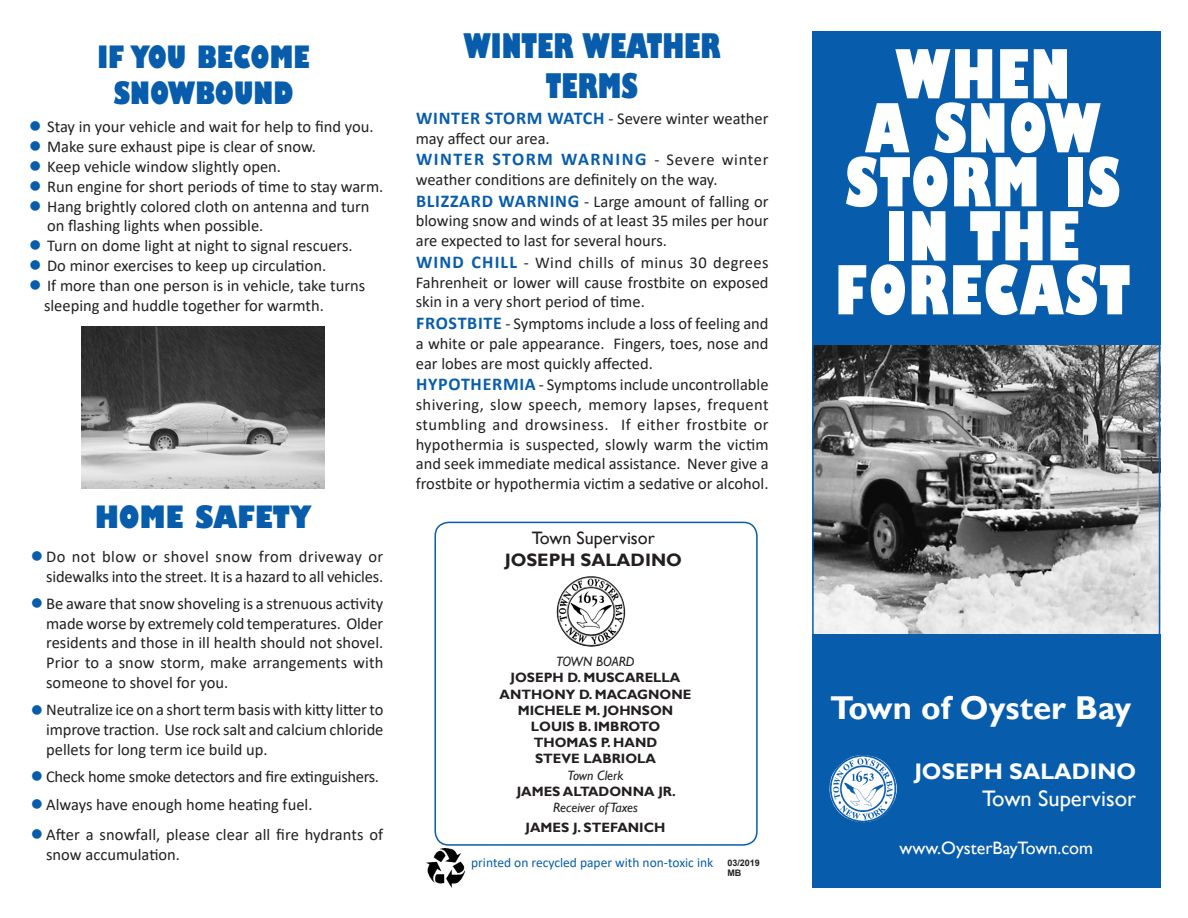
<style>
.page{position:relative;width:1188px;height:918px;background:#fff}
.page>*{position:absolute;margin:0;border:0;box-sizing:border-box;transform-origin:0 0}
.t1{font:800 condensed 66px/54px "Gill Sans";letter-spacing:.02em;color:#fff;text-align:center}
.t2{font:800 condensed 33px/39.6px "Gill Sans";color:#075dac;text-align:center}
.t3{font:700 33px "Gill Sans";color:#fff}
.t4{font:800 condensed 30px "Gill Sans";color:#075dac;scale:1.1 1}
.t5{font:800 condensed 30px "Gill Sans";color:#075dac;scale:1.2 1}
.t6{font:700 22.5px "Gill Sans";color:#fff}
.t7{font:22.5px "Gill Sans";color:#fff}
.t8{font:700 18px "Calibri";letter-spacing:.08em;color:#075dac}
.t9{font:18px "Gill Sans";color:#fff}
.t10{font:18px "Gill Sans";color:#231f20}
.t11{font:700 18px "Gill Sans";color:#231f20}
.t12{font:16.5px/19.8px "Calibri";color:#231f20;text-align:justify}
.t13{font:16.5px "Calibri";letter-spacing:-.02em;color:#231f20}
.t14{font:700 13.5px "Gill Sans";color:#231f20}
.t15{font:13.5px "Calibri";color:#075dac}
.t16{font:italic 13.5px "Gill Sans";color:#231f20}
.t17{font:700 9px "Arial";color:#231f20}
.s1{color:#075dac}
.s2{font-weight:700;font-size:18px;color:#075dac}
.s3{font-weight:400;font-size:16.5px;color:#231f20}
</style>
<div class="page">
<div style="left:812px;top:32px;width:348px;height:856px;background:#075dac"></div>
<div style="left:434px;top:522px;width:324px;height:324px;border:2px solid #075dac;border-radius:14px"></div>
<img style="left:427px;top:849px;width:38px;height:39px">
<img style="left:815px;top:345px;width:342px;height:288px">
<img style="left:829px;top:755px;width:68px;height:67px">
<div style="left:812px;top:31px;width:348px;height:856px;border:2px solid #075dac"></div>
<img style="left:556px;top:576px;width:70px;height:71px">
<img style="left:81px;top:326px;width:243px;height:162px">
<p class="t4" style="left:97px;top:38px;width:195px">IF YOU BECOME</p>
<p class="t4" style="left:114px;top:74px;width:165px">SNOWBOUND</p>
<p class="t12" style="left:29px;top:117px;width:346px"><span class="s1">●</span> Stay in your vehicle and wait for help to find you.</p>
<p class="t12" style="left:29px;top:137px;width:288px"><span class="s1">●</span> Make sure exhaust pipe is clear of snow.</p>
<p class="t12" style="left:29px;top:156px;width:254px"><span class="s1">●</span> Keep vehicle window slightly open.</p>
<p class="t12" style="left:29px;top:176px;width:356px"><span class="s1">●</span> Run engine for short periods of time to stay warm.</p>
<p class="t12" style="left:29px;top:196px;width:342px"><span class="s1">●</span> Hang brightly colored cloth on antenna and turn</p>
<p class="t12" style="left:47px;top:216px;width:218px">on flashing lights when possible.</p>
<p class="t12" style="left:29px;top:236px;width:325px"><span class="s1">●</span> Turn on dome light at night to signal rescuers.</p>
<p class="t12" style="left:29px;top:255px;width:299px"><span class="s1">●</span> Do minor exercises to keep up circulation.</p>
<p class="t12" style="left:29px;top:275px;width:338px"><span class="s1">●</span> If more than one person is in vehicle, take turns</p>
<p class="t12" style="left:44px;top:295px;width:281px">sleeping and huddle together for warmth.</p>
<p class="t5" style="left:95px;top:498px;width:182px">HOME SAFETY</p>
<p class="t12" style="left:31px;top:546px;width:354px;text-align:right"><span class="s1">●</span> Do not blow or shovel snow from driveway or sidewalks into the street. It is a hazard to all vehicles.</p>
<p class="t12" style="left:46px;top:593px;width:339px;text-indent:-16px"><span class="s1">●</span> Be aware that snow shoveling is a strenuous activity made worse by extremely cold temperatures. Older residents and those in ill health should not shovel.<br>Prior to a snow storm, make arrangements with someone to shovel for you.</p>
<p class="t12" style="left:46px;top:700px;width:339px;text-indent:-16px"><span class="s1">●</span> Neutralize ice on a short term basis with kitty litter to improve traction. Use rock salt and calcium chloride pellets for long term ice build up.</p>
<p class="t13" style="left:31px;top:765px;width:350px"><span class="s1">●</span> Check home smoke detectors and fire extinguishers.</p>
<p class="t12" style="left:31px;top:794px;width:283px"><span class="s1">●</span> Always have enough home heating fuel.</p>
<p class="t12" style="left:46px;top:824px;width:339px;text-indent:-16px"><span class="s1">●</span> After a snowfall, please clear all fire hydrants of snow accumulation.</p>
<p class="t2" style="left:463px;top:28px;width:259px">WINTER WEATHER<br>TERMS</p>
<p class="t12" style="left:416px;top:108px;width:354px"><span class="s2">WINTER STORM WATCH</span> - Severe winter weather may affect our area.</p>
<p class="t8" style="left:416px;top:147px;width:354px">WINTER STORM WARNING <span class="s3">- Severe winter</span></p>
<p class="t12" style="left:416px;top:169px;width:303px">weather conditions are definitely on the way.</p>
<p class="t12" style="left:416px;top:191px;width:354px"><span class="s2">BLIZZARD WARNING</span> - Large amount of falling or blowing snow and winds of at least 35 miles per hour are expected to last for several hours.</p>
<p class="t12" style="left:416px;top:252px;width:354px"><span class="s2">WIND CHILL</span> - Wind chills of minus 30 degrees Fahrenheit or lower will cause frostbite on exposed skin in a very short period of time.</p>
<p class="t12" style="left:416px;top:313px;width:354px"><span class="s2">FROSTBITE</span> - Symptoms include a loss of feeling and a white or pale appearance. Fingers, toes, nose and ear lobes are most quickly affected.</p>
<p class="t12" style="left:416px;top:374px;width:354px"><span class="s2">HYPOTHERMIA</span> - Symptoms include uncontrollable shivering, slow speech, memory lapses, frequent stumbling and drowsiness. If either frostbite or hypothermia is suspected, slowly warm the victim and seek immediate medical assistance. Never give a frostbite or hypothermia victim a sedative or alcohol.</p>
<p class="t10" style="left:532px;top:528px;width:125px">Town Supervisor</p>
<p class="t11" style="left:505px;top:549px;width:179px">JOSEPH SALADINO</p>
<p class="t16" style="left:556px;top:654px;width:80px">TOWN BOARD</p>
<p class="t14" style="left:511px;top:670px;width:171px">JOSEPH D. MUSCARELLA</p>
<p class="t14" style="left:500px;top:686px;width:193px">ANTHONY D. MACAGNONE</p>
<p class="t14" style="left:518px;top:702px;width:157px">MICHELE M. JOHNSON</p>
<p class="t14" style="left:531px;top:718px;width:131px">LOUIS B. IMBROTO</p>
<p class="t14" style="left:534px;top:735px;width:125px">THOMAS P. HAND</p>
<p class="t14" style="left:535px;top:751px;width:123px">STEVE LABRIOLA</p>
<p class="t16" style="left:568px;top:767px;width:58px">Town Clerk</p>
<p class="t14" style="left:517px;top:783px;width:160px">JAMES ALTADONNA JR.</p>
<p class="t16" style="left:553px;top:800px;width:86px">Receiver of Taxes</p>
<p class="t14" style="left:526px;top:819px;width:141px">JAMES J. STEFANICH</p>
<p class="t15" style="left:471px;top:854px;width:244px">printed on recycled paper with non-toxic ink</p>
<p class="t17" style="left:727px;top:856px;width:34px">03/2019</p>
<p class="t17" style="left:727px;top:867px;width:15px">MB</p>
<p class="t1" style="left:845px;top:51px;width:276px">WHEN<br>A SNOW<br>STORM IS<br>IN THE</p>
<p class="t1" style="left:835px;top:267px;width:297px">FORECAST</p>
<p class="t3" style="left:830px;top:688px;width:303px">Town of Oyster Bay</p>
<p class="t6" style="left:914px;top:758px;width:223px">JOSEPH SALADINO</p>
<p class="t7" style="left:982px;top:785px;width:156px">Town Supervisor</p>
<p class="t9" style="left:900px;top:837px;width:195px">www.OysterBayTown.com</p>
</div>
